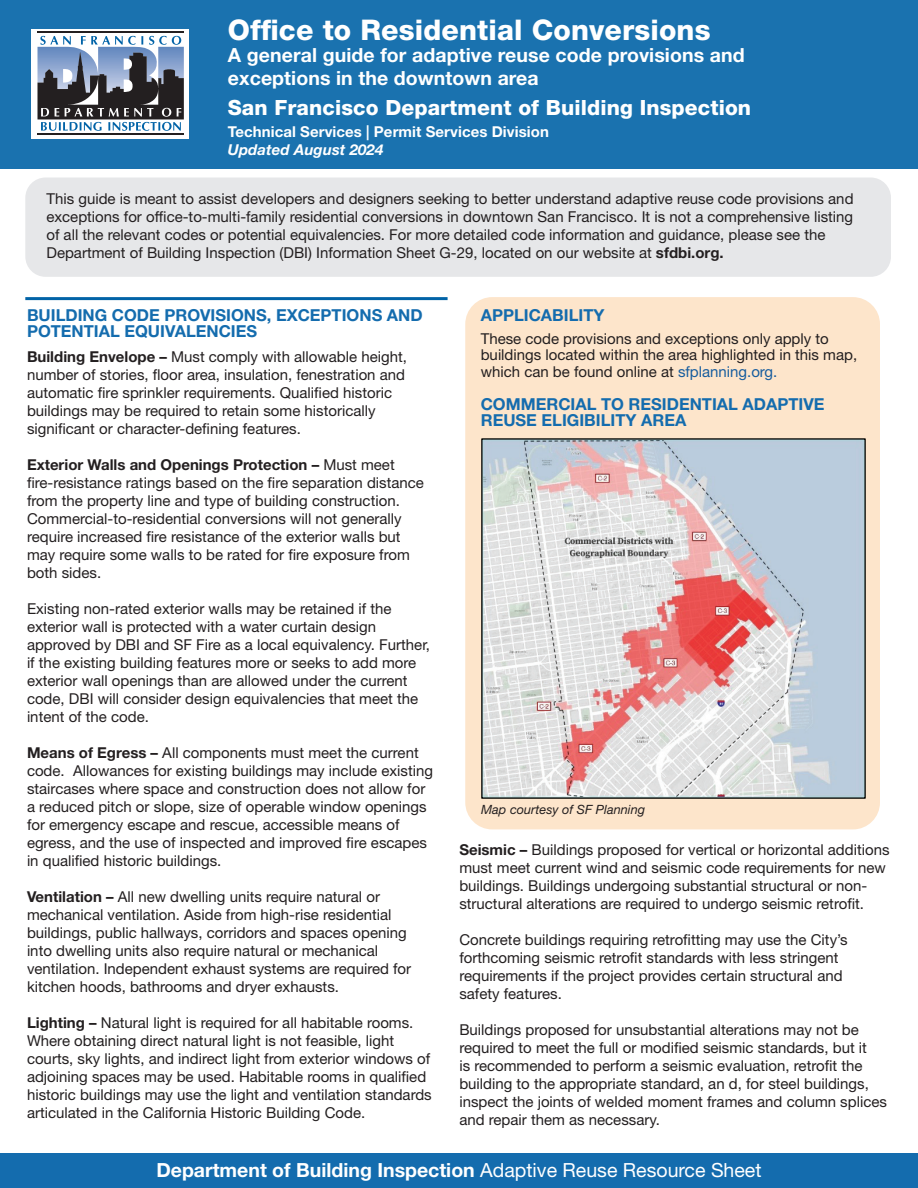
<style>
.page{position:relative;width:918px;height:1188px;background:#fff}
.page>*{position:absolute;margin:0;border:0;box-sizing:border-box;transform-origin:0 0}
.t1{font:800 28.5px "Helvetica Neue LT Std";letter-spacing:.005em;color:#fff}
.t2{font:800 21px "Helvetica Neue LT Std";letter-spacing:.005em;color:#fff}
.t3{font:700 19.5px/22.5px "Helvetica Neue LT Std";letter-spacing:.005em;color:#fff}
.t4{font:700 16.5px/16.5px "Helvetica Neue LT Std";color:#146cae}
.t5{font:15px/18px "Helvetica Neue LT Std";color:#231f20}
.t6{font:700 15px "Helvetica Neue LT Std";letter-spacing:.005em;color:#fff}
.t7{font:italic 700 15px "Helvetica Neue LT Std";letter-spacing:.005em;color:#fff}
.t8{font:italic 12.75px "Helvetica Neue LT Std";color:#231f20}
.s1{font-weight:700}
.s2{color:#175d9e}
.s3{font-weight:400}
</style>
<div class="page">
<div style="left:465px;top:297px;width:415px;height:532px;background:#fde5cb;border-radius:27px"></div>
<div style="left:25px;top:178px;width:866px;height:99px;background:#e6e7e9;border-radius:20px"></div>
<div style="left:0;top:0;width:918px;height:168px;background:#1a72af"></div>
<div style="left:0;top:1154px;width:918px;height:34px;background:#146cae"></div>
<img style="left:483px;top:440px;width:381px;height:357px">
<div style="left:481px;top:438px;width:385px;height:361px;border:1px solid #040503"></div>
<div style="left:31px;top:29px;width:158px;height:110px;background:#fff"></div>
<hr style="left:38px;top:133px;width:146px;height:2px;background:#231f20">
<hr style="left:38px;top:32px;width:146px;height:1px;background:#231f20">
<svg style="left:38px;top:36px;width:146px;height:95px"></svg>
<hr style="left:25px;top:297px;width:423px;height:3px;background:#0163a7">
<h1 class="t1" style="left:228px;top:13px;width:484px">Office to Residential Conversions</h1>
<h3 class="t3" style="left:228px;top:44px;width:518px">A general guide for adaptive reuse code provisions and exceptions in the downtown area</h3>
<h2 class="t2" style="left:228px;top:95px;width:525px">San Francisco Department of Building Inspection</h2>
<p class="t6" style="left:228px;top:122px;width:323px">Technical Services | Permit Services Division</p>
<p class="t7" style="left:228px;top:140px;width:157px">Updated August 2024</p>
<p class="t5" style="left:46px;top:190px;width:809px">This guide is meant to assist developers and designers seeking to better understand adaptive reuse code provisions and exceptions for office-to-multi-family residential conversions in downtown San Francisco. It is not a comprehensive listing of all the relevant codes or potential equivalencies. For more detailed code information and guidance, please see the Department of Building Inspection (DBI) Information Sheet G-29, located on our website at <span class="s1">sfdbi.org.</span></p>
<p class="t4" style="left:27px;top:306px;width:397px">BUILDING CODE PROVISIONS, EXCEPTIONS AND<br>POTENTIAL EQUIVALENCIES</p>
<p class="t5" style="left:27px;top:347px;width:381px"><span class="s1">Building Envelope –</span> Must comply with allowable height, number of stories, floor area, insulation, fenestration and automatic fire sprinkler requirements. Qualified historic buildings may be required to retain some historically significant or character-defining features.</p>
<p class="t5" style="left:27px;top:455px;width:399px"><span class="s1">Exterior Walls and Openings Protection –</span> Must meet fire-resistance ratings based on the fire separation distance from the property line and type of building construction.<br>Commercial-to-residential conversions will not generally require increased fire resistance of the exterior walls but may require some walls to be rated for fire exposure from both sides.</p>
<p class="t5" style="left:27px;top:599px;width:405px">Existing non-rated exterior walls may be retained if the exterior wall is protected with a water curtain design approved by DBI and SF Fire as a local equivalency. Further, if the existing building features more or seeks to add more exterior wall openings than are allowed under the current code, DBI will consider design equivalencies that meet the intent of the code.</p>
<p class="t5" style="left:27px;top:743px;width:408px"><span class="s1">Means of Egress –</span> All components must meet the current code. Allowances for existing buildings may include existing staircases where space and construction does not allow for a reduced pitch or slope, size of operable window openings for emergency escape and rescue, accessible means of egress, and the use of inspected and improved fire escapes in qualified historic buildings.</p>
<p class="t5" style="left:27px;top:887px;width:386px"><span class="s1">Ventilation –</span> All new dwelling units require natural or mechanical ventilation. Aside from high-rise residential buildings, public hallways, corridors and spaces opening into dwelling units also require natural or mechanical ventilation. Independent exhaust systems are required for kitchen hoods, bathrooms and dryer exhausts.</p>
<p class="t5" style="left:27px;top:1013px;width:406px"><span class="s1">Lighting –</span> Natural light is required for all habitable rooms.<br>Where obtaining direct natural light is not feasible, light courts, sky lights, and indirect light from exterior windows of adjoining spaces may be used. Habitable rooms in qualified historic buildings may use the light and ventilation standards articulated in the California Historic Building Code.</p>
<p class="t4" style="left:481px;top:306px;width:125px">APPLICABILITY</p>
<p class="t5" style="left:481px;top:330px;width:378px;line-height:16.5px">These code provisions and exceptions only apply to buildings located within the area highlighted in this map, which can be found online at <span class="s2">sfplanning.org.</span></p>
<p class="t4" style="left:481px;top:395px;width:345px">COMMERCIAL TO RESIDENTIAL ADAPTIVE<br>REUSE ELIGIBILITY AREA</p>
<p class="t8" style="left:481px;top:802px;width:165px">Map courtesy of SF Planning</p>
<p class="t5" style="left:459px;top:840px;width:432px"><span class="s1">Seismic –</span> Buildings proposed for vertical or horizontal additions must meet current wind and seismic code requirements for new buildings. Buildings undergoing substantial structural or non&shy;structural alterations are required to undergo seismic retrofit.</p>
<p class="t5" style="left:459px;top:930px;width:390px">Concrete buildings requiring retrofitting may use the City’s forthcoming seismic retrofit standards with less stringent requirements if the project provides certain structural and safety features.</p>
<p class="t5" style="left:459px;top:1020px;width:429px">Buildings proposed for unsubstantial alterations may not be required to meet the full or modified seismic standards, but it<br>is recommended to perform a seismic evaluation, retrofit the building to the appropriate standard, an d, for steel buildings, inspect the joints of welded moment frames and column splices and repair them as necessary.</p>
<h3 class="t3" style="left:156px;top:1158px;width:607px">Department of Building Inspection <span class="s3">Adaptive Reuse Resource Sheet</span></h3>
</div>
